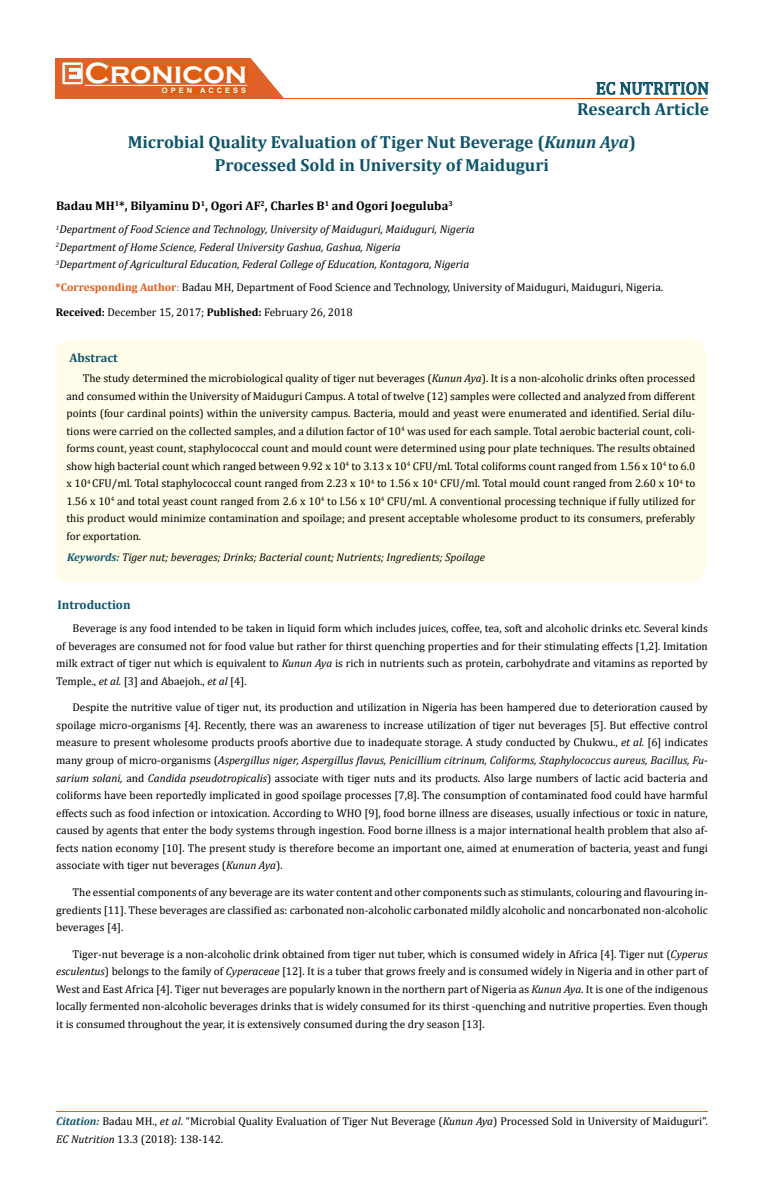
<style>
.page{position:relative;width:764px;height:1202px;background:#fff}
.page>*{position:absolute;margin:0;border:0;box-sizing:border-box;transform-origin:0 0}
.t1{font:700 30px "Copperplate Gothic";color:#fff}
.t2{font:700 17.5px/33.5px "Cambria";color:#0e546a}
.t3{font:17.5px "Cambria";color:#0e546a}
.t4{font:700 12.5px "Cambria";color:#000}
.t5{font:700 12.5px "Cambria";color:#0e546a}
.t6{font:11.25px/17.5px "Cambria";color:#000;text-align:justify}
.t7{font:italic 11.25px/17.5px "Cambria";color:#000}
.t8{font:700 7.5px "Arial";letter-spacing:.4em;color:#fff}
.s1{font-style:italic}
.s2{font-weight:700;color:#e05d1a}
.s3{color:#e05d1a}
.s4{font-weight:700}
.s5{font-weight:700;color:#0e546a}
.s6{font-weight:700;font-style:italic;color:#0e546a}
</style>
<div class="page">
<div style="left:56px;top:58px;width:242px;height:41px;background:#e06228"></div>
<svg style="left:250px;top:58px;width:48px;height:40px"></svg>
<img style="left:62px;top:62px;width:21px;height:22px">
<div style="left:85px;top:66px;width:162px;height:17px;background:#df5d11"></div>
<div style="left:162px;top:87px;width:85px;height:6px;background:#df5d11"></div>
<svg style="left:596px;top:82px;width:113px;height:13px"></svg>
<hr style="left:85px;top:85px;width:162px;height:1px;background:#fff">
<hr style="left:232px;top:98px;width:475px;height:1px;background:#e05d1a">
<hr style="left:56px;top:1111px;width:651px;height:1px;background:#e05d1a">
<div style="left:56px;top:339px;width:650px;height:243px;background:#fffde9;border-radius:15px"></div>
<h1 class="t1" style="left:85px;top:56px;width:164px">Cronicon</h1>
<p class="t8" style="left:162px;top:85px;width:86px">OPEN ACCESS</p>
<h2 class="t3" style="left:596px;top:78px;width:115px">EC NUTRITION</h2>
<h2 class="t2" style="left:128px;top:91px;width:583px;text-indent:449px">Research Article<br>Microbial Quality Evaluation of Tiger Nut Beverage (<span class="s1">Kunun Aya</span>)</h2>
<h2 class="t2" style="left:215px;top:147px;width:336px">Processed Sold in University of Maiduguri</h2>
<p class="t4" style="left:56px;top:197px;width:398px">Badau MH<sup>1</sup>*, Bilyaminu D<sup>1</sup>, Ogori AF<sup>2</sup>, Charles B<sup>1</sup> and Ogori Joeguluba<sup>3</sup></p>
<p class="t7" style="left:56px;top:220px;width:420px"><sup>1</sup>Department of Food Science and Technology, University of Maiduguri, Maiduguri, Nigeria<br><sup>2</sup>Department of Home Science, Federal University Gashua, Gashua, Nigeria<br><sup>3</sup>Department of Agricultural Education, Federal College of Education, Kontagora, Nigeria</p>
<p class="t6" style="left:56px;top:278px;width:609px"><span class="s2">*Corresponding Author</span><span class="s3">:</span> Badau MH, Department of Food Science and Technology, University of Maiduguri, Maiduguri, Nigeria.</p>
<p class="t6" style="left:56px;top:303px;width:298px"><span class="s4">Received:</span> December 15, 2017; <span class="s4">Published:</span> February 26, 2018</p>
<p class="t5" style="left:69px;top:348px;width:50px">Abstract</p>
<p class="t6" style="left:66px;top:369px;width:630px;text-indent:16px">The study determined the microbiological quality of tiger nut beverages (<span class="s1">Kunun Aya</span>). It is a non-alcoholic drinks often processed and consumed within the University of Maiduguri Campus. A total of twelve (12) samples were collected and analyzed from different points (four cardinal points) within the university campus. Bacteria, mould and yeast were enumerated and identified. Serial dilu&shy;tions were carried on the collected samples, and a dilution factor of 10<sup>4</sup> was used for each sample. Total aerobic bacterial count, coli&shy;forms count, yeast count, staphylococcal count and mould count were determined using pour plate techniques. The results obtained show high bacterial count which ranged between 9.92 x 10<sup>4</sup> to 3.13 x 10<sup>4</sup> CFU/ml. Total coliforms count ranged from 1.56 x 10<sup>4</sup> to 6.0 x 10<sup>4</sup> CFU/ml. Total staphylococcal count ranged from 2.23 x 10<sup>4</sup> to 1.56 x 10<sup>4</sup> CFU/ml. Total mould count ranged from 2.60 x 10<sup>4</sup> to 1.56 x 10<sup>4</sup> and total yeast count ranged from 2.6 x 10<sup>4</sup> to l.56 x 10<sup>4</sup> CFU/ml. A conventional processing technique if fully utilized for this product would minimize contamination and spoilage; and present acceptable wholesome product to its consumers, preferably for exportation.</p>
<p class="t7" style="left:67px;top:547px;width:419px"><span class="s5">Keywords:</span> Tiger nut; beverages; Drinks; Bacterial count; Nutrients; Ingredients; Spoilage</p>
<p class="t5" style="left:58px;top:596px;width:75px">Introduction</p>
<p class="t6" style="left:56px;top:619px;width:653px;text-indent:16px">Beverage is any food intended to be taken in liquid form which includes juices, coffee, tea, soft and alcoholic drinks etc. Several kinds of beverages are consumed not for food value but rather for thirst quenching properties and for their stimulating effects [1,2]. Imitation milk extract of tiger nut which is equivalent to <span class="s1">Kunun Aya</span> is rich in nutrients such as protein, carbohydrate and vitamins as reported by Temple., <span class="s1">et al.</span> [3] and Abaejoh., <span class="s1">et al</span> [4].</p>
<p class="t6" style="left:56px;top:698px;width:653px;text-indent:16px">Despite the nutritive value of tiger nut, its production and utilization in Nigeria has been hampered due to deterioration caused by spoilage micro-organisms [4]. Recently, there was an awareness to increase utilization of tiger nut beverages [5]. But effective control measure to present wholesome products proofs abortive due to inadequate storage. A study conducted by Chukwu., <span class="s1">et al.</span> [6] indicates many group of micro-organisms (<span class="s1">Aspergillus niger, Aspergillus flavus, Penicillium citrinum, Coliforms, Staphylococcus aureus, Bacillus, Fu&shy;sarium solani,</span> and <span class="s1">Candida pseudotropicalis</span>) associate with tiger nuts and its products. Also large numbers of lactic acid bacteria and coliforms have been reportedly implicated in good spoilage processes [7,8]. The consumption of contaminated food could have harmful effects such as food infection or intoxication. According to WHO [9], food borne illness are diseases, usually infectious or toxic in nature, caused by agents that enter the body systems through ingestion. Food borne illness is a major international health problem that also af&shy;fects nation economy [10]. The present study is therefore become an important one, aimed at enumeration of bacteria, yeast and fungi associate with tiger nut beverages (<span class="s1">Kunun Aya</span>).</p>
<p class="t6" style="left:56px;top:883px;width:653px;text-indent:16px">The essential components of any beverage are its water content and other components such as stimulants, colouring and flavouring in&shy;gredients [11]. These beverages are classified as: carbonated non-alcoholic carbonated mildly alcoholic and noncarbonated non-alcoholic beverages [4].</p>
<p class="t6" style="left:56px;top:945px;width:653px;text-indent:16px">Tiger-nut beverage is a non-alcoholic drink obtained from tiger nut tuber, which is consumed widely in Africa [4]. Tiger nut (<span class="s1">Cyperus esculentus</span>) belongs to the family of <span class="s1">Cyperaceae</span> [12]. It is a tuber that grows freely and is consumed widely in Nigeria and in other part of West and East Africa [4]. Tiger nut beverages are popularly known in the northern part of Nigeria as <span class="s1">Kunun Aya</span>. It is one of the indigenous locally fermented non-alcoholic beverages drinks that is widely consumed for its thirst -quenching and nutritive properties. Even though it is consumed throughout the year, it is extensively consumed during the dry season [13].</p>
<p class="t6" style="left:56px;top:1112px;width:653px"><span class="s6">Citation:</span> Badau MH., <span class="s1">et al</span>. “Microbial Quality Evaluation of Tiger Nut Beverage (<span class="s1">Kunun Aya</span>) Processed Sold in University of Maiduguri”.<br><span class="s1">EC Nutrition</span> 13.3 (2018): 138-142.</p>
</div>
